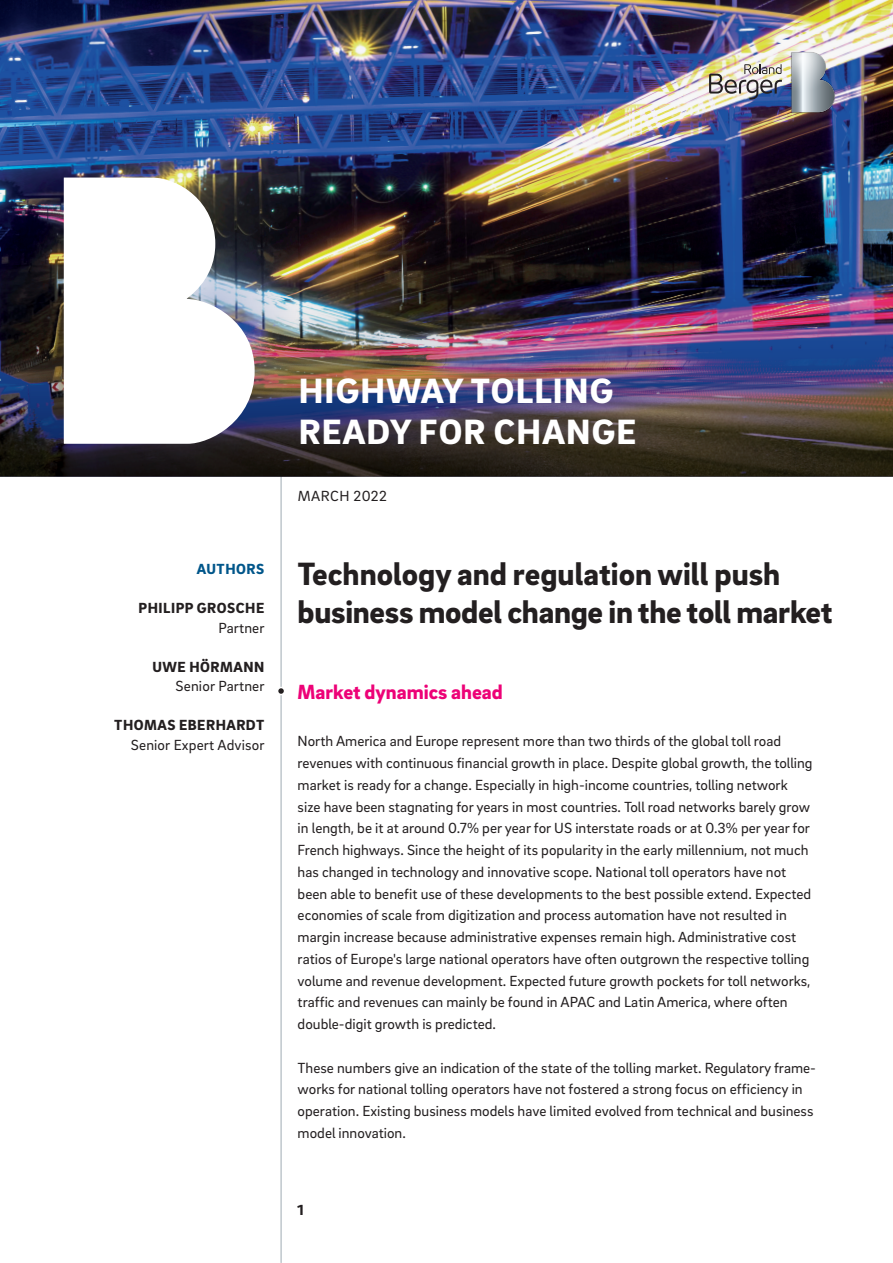
<style>
.page{position:relative;width:893px;height:1263px;background:#fff}
.page>*{position:absolute;margin:0;border:0;box-sizing:border-box;transform-origin:0 0}
.t1{font:900 36px/40.5px "Brix Sans";letter-spacing:.035em;color:#fff}
.t2{font:900 33px/37.5px "Brix Sans";letter-spacing:-.01em;color:#231f20}
.t3{font:900 21px "Brix Sans";color:#ed0277}
.t4{font:15px/21.8px "Brix Sans";color:#231f20}
.t5{font:900 15px "Brix Sans";letter-spacing:.035em;color:#231f20}
.t6{font:15px "Brix Sans";letter-spacing:.035em;color:#231f20}
.t7{font:900 15px "Brix Sans";letter-spacing:.035em;color:#00568a}
</style>
<div class="page">
<hr style="left:281px;top:0;width:1px;height:1262px;background:#9faab2">
<img style="left:0;top:0;width:893px;height:273px">
<img style="left:0;top:273px;width:893px;height:204px">
<div style="left:278px;top:687px;width:7px;height:7px;background:#231f20;border-radius:50%"></div>
<div style="left:277px;top:687px;width:8px;height:8px;border:2px solid #fff;border-radius:50%"></div>
<img style="left:133px;top:230px;width:165px;height:145px;border-radius:50%">
<img style="left:791px;top:79px;width:45px;height:35px">
<img style="left:791px;top:51px;width:36px;height:30px">
<svg style="left:792px;top:53px;width:42px;height:59px;background:#a7afb9"></svg>
<img style="left:709px;top:64px;width:73px;height:36px">
<svg style="left:64px;top:178px;width:191px;height:266px"></svg>
<p class="t7" style="left:197px;top:559px;width:69px">AUTHORS</p>
<p class="t5" style="left:139px;top:598px;width:127px">PHILIPP GROSCHE</p>
<p class="t4" style="left:218px;top:616px;width:48px">Partner</p>
<p class="t5" style="left:152px;top:657px;width:113px">UWE HÖRMANN</p>
<p class="t4" style="left:175px;top:675px;width:91px">Senior Partner</p>
<p class="t5" style="left:114px;top:715px;width:151px">THOMAS EBERHARDT</p>
<p class="t4" style="left:131px;top:733px;width:135px">Senior Expert Advisor</p>
<h1 class="t1" style="left:299px;top:369px;width:339px">HIGHWAY TOLLING<br>READY FOR CHANGE</h1>
<p class="t6" style="left:298px;top:486px;width:91px">MARCH 2022</p>
<h2 class="t2" style="left:298px;top:554px;width:536px">Technology and regulation will push business model change in the toll market</h2>
<h3 class="t3" style="left:298px;top:678px;width:207px">Market dynamics ahead</h3>
<p class="t4" style="left:298px;top:730px;width:516px">North America and Europe represent more than two thirds of the global toll road revenues with continuous financial growth in place. Despite global growth, the tolling market is ready for a change. Especially in high-income countries, tolling network size have been stagnating for years in most countries. Toll road networks barely grow in length, be it at around 0.7% per year for US interstate roads or at 0.3% per year for French highways. Since the height of its popularity in the early millennium, not much has changed in technology and innovative scope. National toll operators have not been able to benefit use of these developments to the best possible extend. Expected economies of scale from digitization and process automation have not resulted in margin increase because administrative expenses remain high. Administrative cost ratios of Europe's large national operators have often outgrown the respective tolling volume and revenue development. Expected future growth pockets for toll networks, traffic and revenues can mainly be found in APAC and Latin America, where often double-digit growth is predicted.</p>
<p class="t4" style="left:298px;top:1056px;width:520px">These numbers give an indication of the state of the tolling market. Regulatory frame&shy;works for national tolling operators have not fostered a strong focus on efficiency in operation. Existing business models have limited evolved from technical and business model innovation.</p>
<p class="t5" style="left:298px;top:1200px;width:8px">1</p>
</div>
